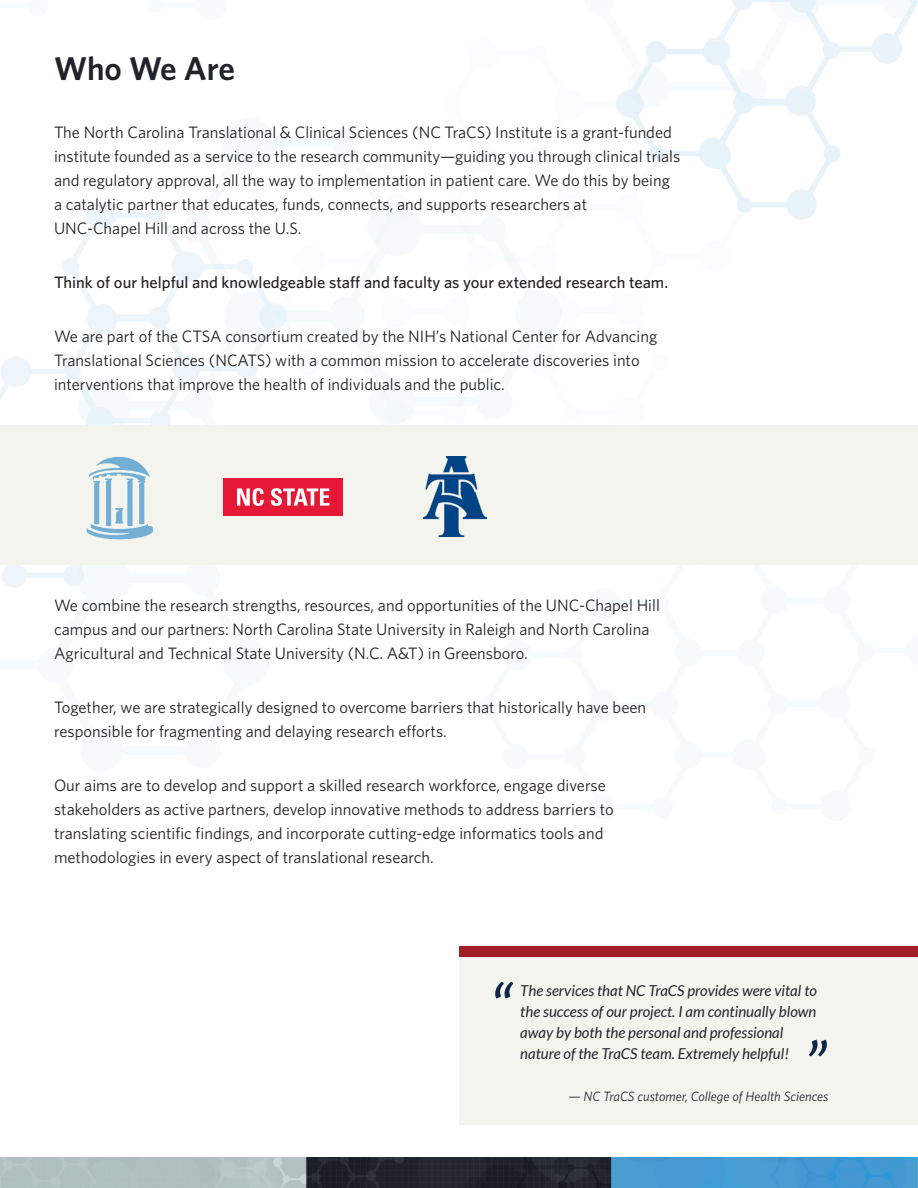
<style>
.page{position:relative;width:918px;height:1188px;background:#fff}
.page>*{position:absolute;margin:0;border:0;box-sizing:border-box;transform-origin:0 0}
.quote{font:italic 66px "Lato";color:#10274a}
.headers{font:600 33px "Whitney";color:#20232a}
.small_paragraph{font:16.5px/24px "Whitney";color:#231f20}
.small_paragraph-2{font:500 16.5px "Whitney";color:#231f20}
.quote-2{font:italic 15px/21px "Lato";color:#20232a}
.quote-3{font:italic 13.5px "Whitney";color:#20232a}
</style>
<div class="page">
<img style="left:0;top:1157px;width:918px;height:31px">
<svg style="left:7px;top:201px;width:246px;height:387px"></svg>
<svg style="left:0;top:264px;width:277px;height:321px"></svg>
<svg style="left:287px;top:202px;width:275px;height:222px"></svg>
<svg style="left:271px;top:303px;width:16px;height:22px"></svg>
<svg style="left:616px;top:0;width:302px;height:220px"></svg>
<div style="left:0;top:425px;width:918px;height:140px;background:#f4f4ef"></div>
<svg style="left:87px;top:457px;width:66px;height:82px"></svg>
<div style="left:224px;top:478px;width:119px;height:38px;background:#e51836"></div>
<svg style="left:237px;top:488px;width:27px;height:18px"></svg>
<svg style="left:271px;top:488px;width:58px;height:18px"></svg>
<img style="left:424px;top:457px;width:62px;height:79px">
<div style="left:459px;top:946px;width:459px;height:11px;background:#a11c27"></div>
<div style="left:459px;top:957px;width:458px;height:168px;background:#f4f4ef"></div>
<p class="headers" style="left:54px;top:47px;width:183px">Who We Are</p>
<p class="small_paragraph" style="left:54px;top:120px;width:628px">The North Carolina Translational &amp; Clinical Sciences (NC TraCS) Institute is a grant-funded institute founded as a service to the research community—guiding you through clinical trials and regulatory approval, all the way to implementation in patient care. We do this by being a catalytic partner that educates, funds, connects, and supports researchers at<br>UNC-Chapel Hill and across the U.S.</p>
<p class="small_paragraph-2" style="left:54px;top:271px;width:616px">Think of our helpful and knowledgeable staff and faculty as your extended research team.</p>
<p class="small_paragraph" style="left:54px;top:324px;width:605px">We are part of the CTSA consortium created by the NIH’s National Center for Advancing<br>Translational Sciences (NCATS) with a common mission to accelerate discoveries into interventions that improve the health of individuals and the public.</p>
<p class="small_paragraph" style="left:54px;top:593px;width:607px">We combine the research strengths, resources, and opportunities of the UNC-Chapel Hill campus and our partners: North Carolina State University in Raleigh and North Carolina<br>Agricultural and Technical State University (N.C. A&amp;T) in Greensboro.</p>
<p class="small_paragraph" style="left:54px;top:695px;width:594px">Together, we are strategically designed to overcome barriers that historically have been responsible for fragmenting and delaying research efforts.</p>
<p class="small_paragraph" style="left:54px;top:773px;width:561px">Our aims are to develop and support a skilled research workforce, engage diverse stakeholders as active partners, develop innovative methods to address barriers to translating scientific findings, and incorporate cutting-edge informatics tools and methodologies in every aspect of translational research.</p>
<p class="quote" style="left:489px;top:971px;width:24px">“</p>
<p class="quote-2" style="left:520px;top:981px;width:298px">The services that NC TraCS provides were vital to the success of our project. I am continually blown away by both the personal and professional nature of the TraCS team. Extremely helpful!</p>
<p class="quote-3" style="left:568px;top:1087px;width:262px">— NC TraCS customer, College of Health Sciences</p>
<p class="quote" style="left:804px;top:1029px;width:24px">”</p>
</div>
